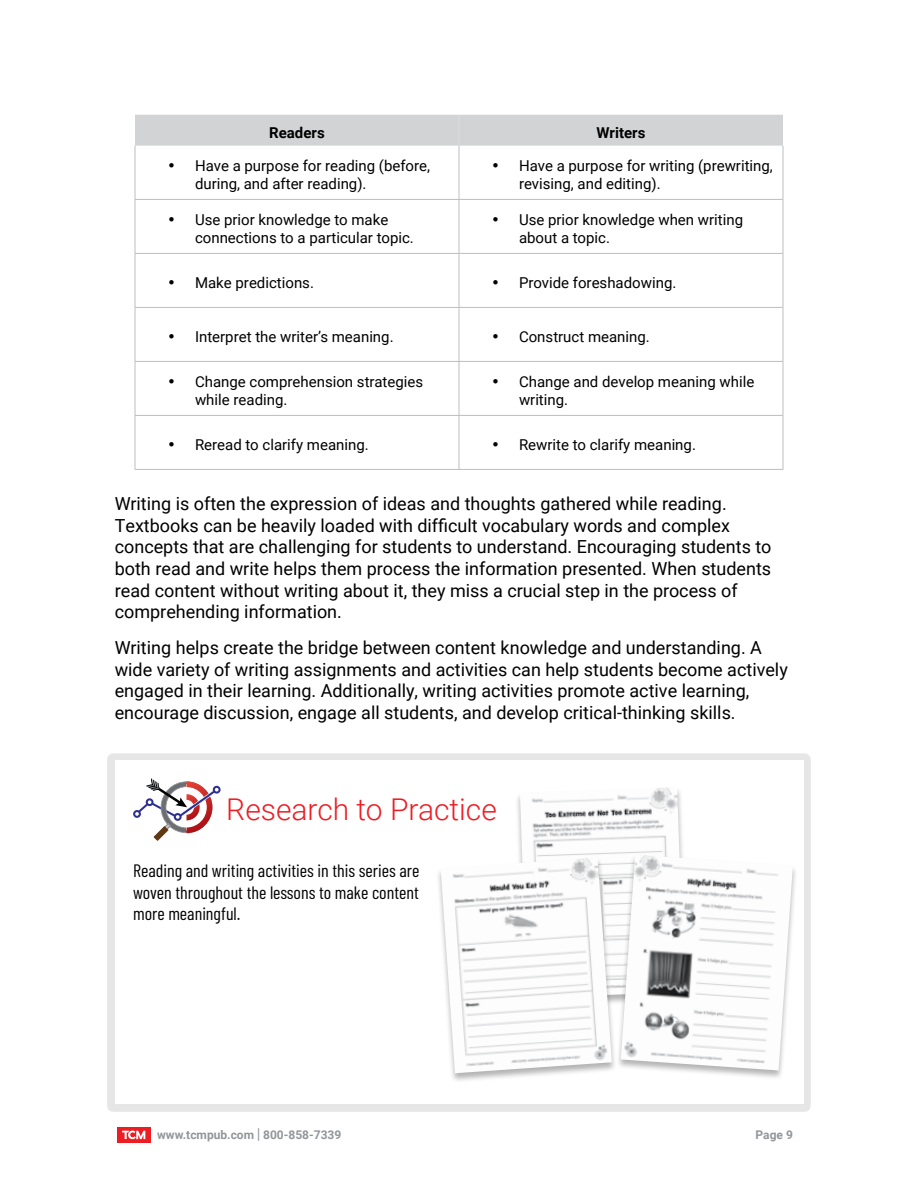
<style>
.page{position:relative;width:918px;height:1188px;background:#fff}
.page>*{position:absolute;margin:0;border:0;box-sizing:border-box;transform-origin:0 0}
.t1{font:300 30px "Roboto";color:#ed1d24}
.t2{font:18px/21.6px "Roboto";color:#000}
.t3{font:18px/21.6px "Barlow Condensed";color:#000;text-align:justify}
.t4{font:15px/18px "Roboto";color:#000}
.t5{font:700 15px "Roboto";color:#000}
.t6{font:700 12px "Roboto";color:#939598}
.s1{font-size:15px}
</style>
<div class="page">
<div style="left:117px;top:1127px;width:34px;height:16px;background:#ed1d24"></div>
<svg style="left:122px;top:1131px;width:23px;height:8px"></svg>
<div style="left:135px;top:115px;width:648px;height:31px;background:#d1d3d4"></div>
<hr style="left:459px;top:115px;width:1px;height:31px;background:#dcddde">
<hr style="left:459px;top:146px;width:1px;height:53px;background:#bcbec0">
<hr style="left:459px;top:200px;width:1px;height:53px;background:#bcbec0">
<hr style="left:459px;top:254px;width:1px;height:53px;background:#bcbec0">
<hr style="left:459px;top:308px;width:1px;height:53px;background:#bcbec0">
<hr style="left:459px;top:362px;width:1px;height:53px;background:#bcbec0">
<hr style="left:459px;top:416px;width:1px;height:53px;background:#bcbec0">
<hr style="left:135px;top:199px;width:324px;height:1px;background:#bcbec0">
<hr style="left:459px;top:199px;width:324px;height:1px;background:#bcbec0">
<hr style="left:135px;top:253px;width:324px;height:1px;background:#bcbec0">
<hr style="left:459px;top:253px;width:324px;height:1px;background:#bcbec0">
<hr style="left:135px;top:307px;width:324px;height:1px;background:#bcbec0">
<hr style="left:459px;top:307px;width:324px;height:1px;background:#bcbec0">
<hr style="left:135px;top:361px;width:324px;height:1px;background:#bcbec0">
<hr style="left:459px;top:361px;width:324px;height:1px;background:#bcbec0">
<hr style="left:135px;top:415px;width:324px;height:1px;background:#bcbec0">
<hr style="left:459px;top:415px;width:324px;height:1px;background:#bcbec0">
<hr style="left:135px;top:146px;width:1px;height:53px;background:#bcbec0">
<hr style="left:783px;top:146px;width:1px;height:53px;background:#bcbec0">
<hr style="left:135px;top:200px;width:1px;height:53px;background:#bcbec0">
<hr style="left:783px;top:200px;width:1px;height:53px;background:#bcbec0">
<hr style="left:135px;top:254px;width:1px;height:53px;background:#bcbec0">
<hr style="left:783px;top:254px;width:1px;height:53px;background:#bcbec0">
<hr style="left:135px;top:308px;width:1px;height:53px;background:#bcbec0">
<hr style="left:783px;top:308px;width:1px;height:53px;background:#bcbec0">
<hr style="left:135px;top:362px;width:1px;height:53px;background:#bcbec0">
<hr style="left:783px;top:362px;width:1px;height:53px;background:#bcbec0">
<hr style="left:135px;top:416px;width:1px;height:53px;background:#bcbec0">
<hr style="left:783px;top:416px;width:1px;height:53px;background:#bcbec0">
<hr style="left:135px;top:469px;width:324px;height:1px;background:#bcbec0">
<hr style="left:459px;top:469px;width:324px;height:1px;background:#bcbec0">
<div style="left:108px;top:753px;width:703px;height:358px;background:#e6e6e6"></div>
<div style="left:115px;top:760px;width:688px;height:344px;background:#fff"></div>
<div style="left:133px;top:810px;width:8px;height:8px;border:2px solid #2e3092;border-radius:50%"></div>
<div style="left:213px;top:786px;width:8px;height:8px;border:2px solid #2e3092;border-radius:50%"></div>
<svg style="left:134px;top:778px;width:86px;height:63px"></svg>
<div style="left:174px;top:813px;width:8px;height:8px;border:2px solid #2e3092;border-radius:50%"></div>
<div style="left:515px;top:786px;width:175px;height:222px;background:#000;opacity:.3"></div>
<img style="left:520px;top:787px;width:164px;height:70px">
<div style="left:615px;top:854px;width:184px;height:226px;background:#000;opacity:.3"></div>
<img style="left:621px;top:855px;width:172px;height:215px">
<div style="left:435px;top:857px;width:182px;height:226px;background:#000;opacity:.3"></div>
<img style="left:441px;top:858px;width:171px;height:215px">
<p class="t5" style="left:269px;top:122px;width:57px">Readers</p>
<p class="t5" style="left:597px;top:122px;width:50px">Writers</p>
<p class="t4" style="left:195px;top:156px;width:237px;text-indent:-27px">• Have a purpose for reading (before, during, and after reading).</p>
<p class="t4" style="left:519px;top:156px;width:255px;text-indent:-27px">• Have a purpose for writing (prewriting, revising, and editing).</p>
<p class="t4" style="left:195px;top:210px;width:220px;text-indent:-27px">• Use prior knowledge to make connections to a particular topic.</p>
<p class="t4" style="left:519px;top:210px;width:226px;text-indent:-27px">• Use prior knowledge when writing about a topic.</p>
<p class="t4" style="left:168px;top:273px;width:147px">• Make predictions.</p>
<p class="t4" style="left:492px;top:273px;width:186px">• Provide foreshadowing.</p>
<p class="t4" style="left:168px;top:327px;width:227px">• Interpret the writer’s meaning.</p>
<p class="t4" style="left:492px;top:327px;width:159px">• Construct meaning.</p>
<p class="t4" style="left:195px;top:372px;width:230px;text-indent:-27px">• Change comprehension strategies while reading.</p>
<p class="t4" style="left:519px;top:372px;width:237px;text-indent:-27px">• Change and develop meaning while writing.</p>
<p class="t4" style="left:168px;top:435px;width:202px">• Reread to clarify meaning.</p>
<p class="t4" style="left:492px;top:435px;width:205px">• Rewrite to clarify meaning.</p>
<p class="t2" style="left:115px;top:492px;width:658px">Writing is often the expression of ideas and thoughts gathered while reading.<br>Textbooks can be heavily loaded with difficult vocabulary words and complex concepts that are challenging for students to understand. Encouraging students to both read and write helps them process the information presented. When students read content without writing about it, they miss a crucial step in the process of comprehending information.</p>
<p class="t2" style="left:115px;top:636px;width:675px">Writing helps create the bridge between content knowledge and understanding. A wide variety of writing assignments and activities can help students become actively engaged in their learning. Additionally, writing activities promote active learning, encourage discussion, engage all students, and develop critical-thinking skills.</p>
<h1 class="t1" style="left:226px;top:788px;width:272px">Research to Practice</h1>
<p class="t3" style="left:133px;top:859px;width:288px">Reading and writing activities in this series are woven throughout the lessons to make content more meaningful.</p>
<p class="t6" style="left:157px;top:1126px;width:186px">www.tcmpub.com <span class="s1">|</span> 800-858-7339</p>
<p class="t6" style="left:756px;top:1126px;width:39px">Page 9</p>
</div>
